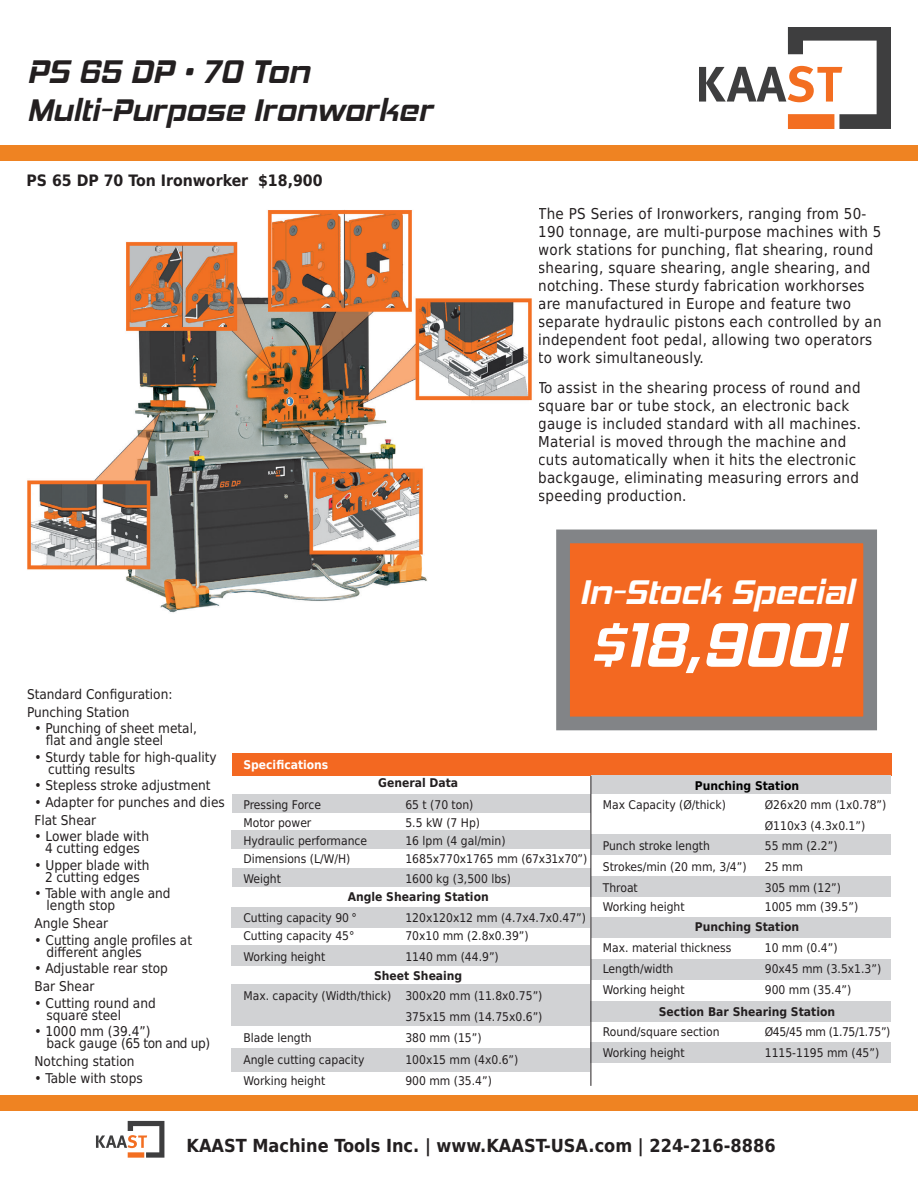
<style>
.page{position:relative;width:918px;height:1188px;background:#fff}
.page>*{position:absolute;margin:0;border:0;box-sizing:border-box;transform-origin:0 0}
.t1{font:italic 700 64.5px "Hemi Head Rg";color:#fff}
.t2{font:italic 700 34.5px "Hemi Head Rg";color:#fff}
.t3{font:italic 700 33px "Hemi Head Rg";color:#231f20}
.t4{font:italic 700 31.5px "Hemi Head Rg";color:#231f20}
.t5{font:700 18px "DejaVu Sans Condensed";color:#231f20}
.t6{font:700 15.75px "DejaVu Sans Condensed";color:#231f20}
.t7{font:15px/18px "DejaVu Sans Condensed";letter-spacing:.02em;color:#231f20}
.t8{font:13.5px "DejaVu Sans Condensed";color:#231f20}
.t9{font:12px/21px "DejaVu Sans Condensed";color:#231f20}
.t10{font:700 12px "DejaVu Sans Condensed";color:#231f20}
.t11{font:12px "DejaVu Sans Condensed";letter-spacing:-.03em;color:#231f20}
.t12{font:700 12px "DejaVu Sans Condensed";color:#000}
.t13{font:700 12px "DejaVu Sans Condensed";color:#fff}
</style>
<div class="page">
<svg style="left:699px;top:27px;width:192px;height:102px"></svg>
<div style="left:0;top:145px;width:918px;height:15px;background:#ef8322"></div>
<div style="left:0;top:1096px;width:918px;height:15px;background:#ef8322"></div>
<svg style="left:96px;top:1121px;width:68px;height:37px"></svg>
<div style="left:231px;top:1048px;width:359px;height:24px;background:#d1d2d4"></div>
<div style="left:232px;top:794px;width:358px;height:19px;background:#d1d2d4"></div>
<div style="left:232px;top:1005px;width:358px;height:21px;background:#d1d2d4"></div>
<div style="left:232px;top:984px;width:358px;height:21px;background:#d1d2d4"></div>
<div style="left:232px;top:907px;width:358px;height:21px;background:#d1d2d4"></div>
<div style="left:232px;top:753px;width:659px;height:23px;background:#f36821"></div>
<div style="left:232px;top:868px;width:358px;height:19px;background:#d1d2d4"></div>
<div style="left:232px;top:830px;width:358px;height:19px;background:#d1d2d4"></div>
<div style="left:232px;top:945px;width:358px;height:21px;background:#d1d2d4"></div>
<div style="left:591px;top:775px;width:300px;height:19px;background:#d1d2d4"></div>
<div style="left:591px;top:834px;width:300px;height:21px;background:#d1d2d4"></div>
<div style="left:591px;top:876px;width:300px;height:21px;background:#d1d2d4"></div>
<div style="left:591px;top:1042px;width:300px;height:21px;background:#d1d2d4"></div>
<div style="left:591px;top:1001px;width:300px;height:21px;background:#d1d2d4"></div>
<div style="left:591px;top:959px;width:300px;height:21px;background:#d1d2d4"></div>
<div style="left:592px;top:917px;width:299px;height:21px;background:#d1d2d4"></div>
<hr style="left:591px;top:776px;width:1px;height:310px;background:#231f20">
<div style="left:556px;top:530px;width:321px;height:200px;background:#f36821;border:14px solid #828487"></div>
<img style="left:27px;top:210px;width:505px;height:403px">
<p class="t3" style="left:27px;top:52px;width:284px">PS 65 DP • 70 Ton</p>
<p class="t4" style="left:27px;top:91px;width:407px">Multi-Purpose Ironworker</p>
<p class="t6" style="left:27px;top:167px;width:298px">PS 65 DP 70 Ton Ironworker $18,900</p>
<p class="t7" style="left:538px;top:204px;width:345px">The PS Series of Ironworkers, ranging from 50- 190 tonnage, are multi-purpose machines with 5 work stations for punching, flat shearing, round shearing, square shearing, angle shearing, and notching. These sturdy fabrication workhorses are manufactured in Europe and feature two separate hydraulic pistons each controlled by an independent foot pedal, allowing two operators to work simultaneously.</p>
<p class="t7" style="left:538px;top:378px;width:324px">To assist in the shearing process of round and square bar or tube stock, an electronic back gauge is included standard with all machines.<br>Material is moved through the machine and cuts automatically when it hits the electronic backgauge, eliminating measuring errors and speeding production.</p>
<p class="t2" style="left:579px;top:571px;width:276px">In-Stock Special</p>
<p class="t1" style="left:589px;top:606px;width:257px">$18,900!</p>
<p class="t8" style="left:27px;top:683px;width:147px">Standard Configuration:</p>
<p class="t8" style="left:27px;top:701px;width:104px">Punching Station</p>
<p class="t8" style="left:34px;top:717px;width:164px">• Punching of sheet metal,</p>
<p class="t8" style="left:46px;top:729px;width:119px">flat and angle steel</p>
<p class="t8" style="left:34px;top:746px;width:184px">• Sturdy table for high-quality</p>
<p class="t8" style="left:48px;top:758px;width:89px">cutting results</p>
<p class="t8" style="left:34px;top:774px;width:178px">• Stepless stroke adjustment</p>
<p class="t8" style="left:34px;top:791px;width:192px">• Adapter for punches and dies</p>
<p class="t8" style="left:34px;top:809px;width:63px">Flat Shear</p>
<p class="t8" style="left:34px;top:825px;width:116px">• Lower blade with</p>
<p class="t8" style="left:45px;top:837px;width:96px">4 cutting edges</p>
<p class="t8" style="left:34px;top:854px;width:117px">• Upper blade with</p>
<p class="t8" style="left:45px;top:866px;width:96px">2 cutting edges</p>
<p class="t8" style="left:34px;top:882px;width:138px">• Table with angle and</p>
<p class="t8" style="left:46px;top:894px;width:70px">length stop</p>
<p class="t8" style="left:34px;top:912px;width:75px">Angle Shear</p>
<p class="t8" style="left:34px;top:929px;width:159px">• Cutting angle profiles at</p>
<p class="t8" style="left:46px;top:941px;width:97px">different angles</p>
<p class="t8" style="left:34px;top:957px;width:135px">• Adjustable rear stop</p>
<p class="t8" style="left:34px;top:975px;width:61px">Bar Shear</p>
<p class="t8" style="left:34px;top:992px;width:123px">• Cutting round and</p>
<p class="t8" style="left:46px;top:1004px;width:76px">square steel</p>
<p class="t8" style="left:34px;top:1020px;width:118px">• 1000 mm (39.4”)</p>
<p class="t8" style="left:46px;top:1032px;width:165px">back gauge (65 ton and up)</p>
<p class="t8" style="left:34px;top:1050px;width:102px">Notching station</p>
<p class="t8" style="left:34px;top:1067px;width:110px">• Table with stops</p>
<p class="t13" style="left:243px;top:755px;width:86px">Specifications</p>
<p class="t10" style="left:378px;top:773px;width:81px">General Data</p>
<p class="t9" style="left:243px;top:794px;width:79px">Pressing Force</p>
<p class="t9" style="left:405px;top:794px;width:70px">65 t (70 ton)</p>
<p class="t9" style="left:243px;top:812px;width:69px">Motor power</p>
<p class="t9" style="left:405px;top:812px;width:76px">5.5 kW (7 Hp)</p>
<p class="t9" style="left:243px;top:830px;width:125px">Hydraulic performance</p>
<p class="t9" style="left:405px;top:830px;width:102px">16 lpm (4 gal/min)</p>
<p class="t9" style="left:243px;top:848px;width:108px">Dimensions (L/W/H)</p>
<p class="t9" style="left:405px;top:848px;width:183px">1685x770x1765 mm (67x31x70”)</p>
<p class="t9" style="left:243px;top:868px;width:39px">Weight</p>
<p class="t9" style="left:405px;top:868px;width:107px">1600 kg (3,500 lbs)</p>
<p class="t10" style="left:348px;top:887px;width:142px">Angle Shearing Station</p>
<p class="t9" style="left:243px;top:907px;width:115px">Cutting capacity 90 °</p>
<p class="t9" style="left:405px;top:907px;width:182px">120x120x12 mm (4.7x4.7x0.47”)</p>
<p class="t9" style="left:243px;top:925px;width:113px">Cutting capacity 45°</p>
<p class="t9" style="left:405px;top:925px;width:125px">70x10 mm (2.8x0.39”)</p>
<p class="t9" style="left:243px;top:946px;width:83px">Working height</p>
<p class="t9" style="left:405px;top:946px;width:95px">1140 mm (44.9”)</p>
<p class="t10" style="left:374px;top:966px;width:90px">Sheet Sheaing</p>
<p class="t9" style="left:243px;top:985px;width:301px">Max. capacity (Width/thick) 300x20 mm (11.8x0.75”)</p>
<p class="t9" style="left:405px;top:1006px;width:139px">375x15 mm (14.75x0.6”)</p>
<p class="t9" style="left:243px;top:1027px;width:70px">Blade length</p>
<p class="t9" style="left:405px;top:1027px;width:78px">380 mm (15”)</p>
<p class="t9" style="left:243px;top:1049px;width:123px">Angle cutting capacity</p>
<p class="t9" style="left:405px;top:1049px;width:115px">100x15 mm (4x0.6”)</p>
<p class="t9" style="left:243px;top:1070px;width:83px">Working height</p>
<p class="t9" style="left:405px;top:1070px;width:88px">900 mm (35.4”)</p>
<p class="t12" style="left:695px;top:776px;width:106px">Punching Station</p>
<p class="t9" style="left:603px;top:794px;width:125px">Max Capacity (Ø/thick)</p>
<p class="t9" style="left:765px;top:794px;width:123px">Ø26x20 mm (1x0.78”)<br>Ø110x3 (4.3x0.1”)</p>
<p class="t9" style="left:603px;top:835px;width:109px">Punch stroke length</p>
<p class="t9" style="left:765px;top:835px;width:74px">55 mm (2.2”)</p>
<p class="t9" style="left:603px;top:856px;width:145px">Strokes/min (20 mm, 3/4”)</p>
<p class="t9" style="left:765px;top:856px;width:40px">25 mm</p>
<p class="t9" style="left:603px;top:877px;width:37px">Throat</p>
<p class="t9" style="left:765px;top:877px;width:78px">305 mm (12”)</p>
<p class="t9" style="left:603px;top:896px;width:83px">Working height</p>
<p class="t9" style="left:765px;top:896px;width:95px">1005 mm (39.5”)</p>
<p class="t10" style="left:695px;top:917px;width:106px">Punching Station</p>
<p class="t9" style="left:603px;top:937px;width:130px">Max. material thickness</p>
<p class="t9" style="left:765px;top:937px;width:74px">10 mm (0.4”)</p>
<p class="t9" style="left:603px;top:958px;width:72px">Length/width</p>
<p class="t9" style="left:765px;top:958px;width:118px">90x45 mm (3.5x1.3”)</p>
<p class="t9" style="left:603px;top:979px;width:83px">Working height</p>
<p class="t9" style="left:765px;top:979px;width:88px">900 mm (35.4”)</p>
<p class="t10" style="left:659px;top:1002px;width:178px">Section Bar Shearing Station</p>
<p class="t9" style="left:603px;top:1021px;width:118px">Round/square section</p>
<p class="t11" style="left:765px;top:1022px;width:127px">Ø45/45 mm (1.75/1.75”)</p>
<p class="t9" style="left:603px;top:1042px;width:83px">Working height</p>
<p class="t9" style="left:765px;top:1042px;width:116px">1115-1195 mm (45”)</p>
<p class="t5" style="left:187px;top:1131px;width:591px">KAAST Machine Tools Inc. | www.KAAST-USA.com | 224-216-8886</p>
</div>
